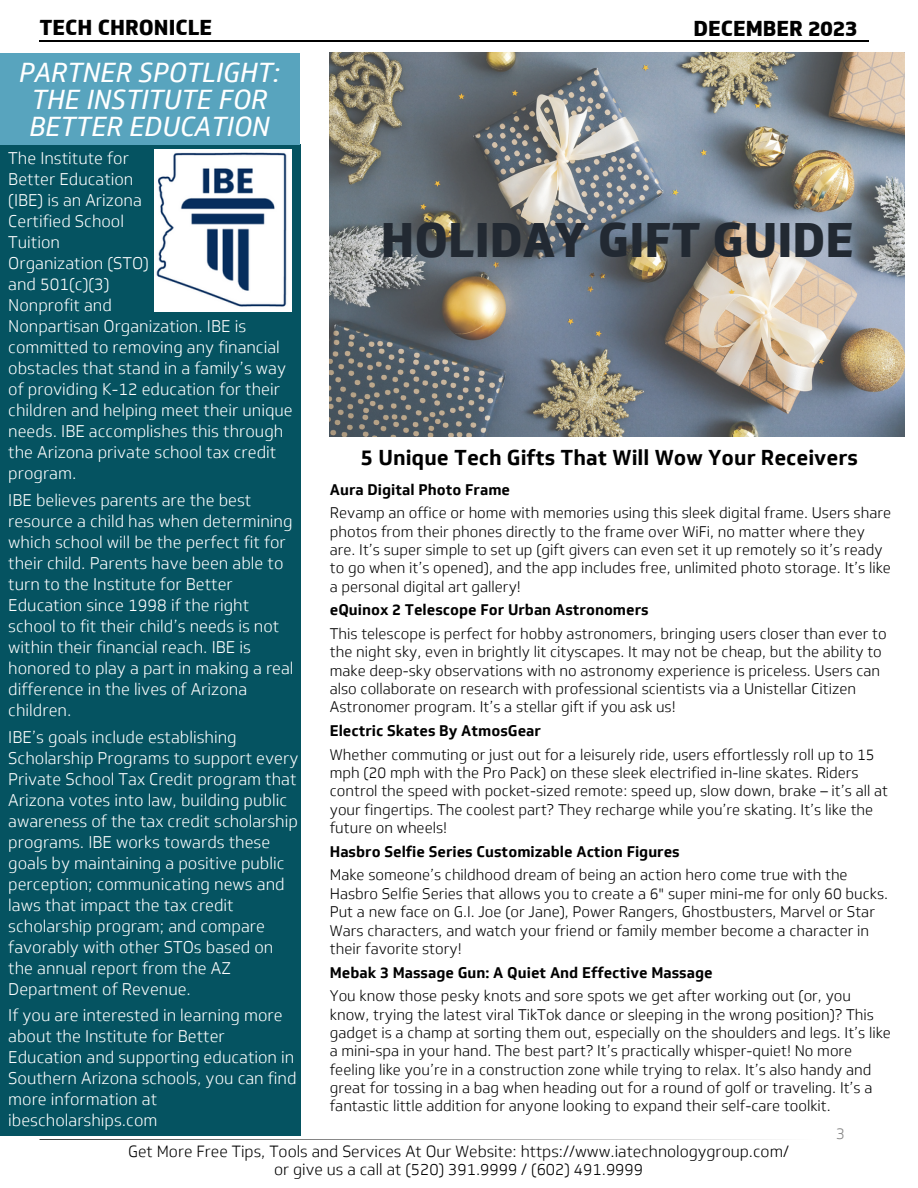
<style>
.page{position:relative;width:918px;height:1188px;background:#fff}
.page>*{position:absolute;margin:0;border:0;box-sizing:border-box;transform-origin:0 0}
.t1{font:800 47.25px "Soleto";color:#222932}
.t2{font:italic 26.7px/27px "Soleto";color:#fff}
.t3{font:700 21px "Soleto";color:#000}
.t4{font:800 21px "Soleto";color:#000}
.t5{font:300 16.5px/21px "Soleto";color:#fff}
.t6{font:300 15.9px "Soleto";color:#000}
.t7{font:300 15.3px "Soleto";color:#898989}
.t8{font:300 15px/18.3px "Soleto";color:#000}
.t9{font:700 15px "Soleto";color:#000}
</style>
<div class="page">
<div style="left:0;top:144px;width:300px;height:992px;background:#055361"></div>
<svg style="left:40px;top:1139px;width:732px;height:1px"></svg>
<hr style="left:40px;top:40px;width:829px;height:2px;background:#000">
<div style="left:0;top:53px;width:300px;height:91px;background:#58a4be"></div>
<img style="left:330px;top:53px;width:575px;height:383px">
<img style="left:154px;top:149px;width:137px;height:162px">
<p class="t4" style="left:40px;top:14px;width:174px">TECH CHRONICLE</p>
<p class="t4" style="left:693px;top:15px;width:166px">DECEMBER 2023</p>
<p class="t2" style="left:19px;top:60px;width:263px">PARTNER SPOTLIGHT:</p>
<p class="t2" style="left:29px;top:87px;width:242px">THE INSTITUTE FOR<br>BETTER EDUCATION</p>
<p class="t5" style="left:8px;top:148px;width:122px">The Institute for</p>
<p class="t5" style="left:8px;top:169px;width:127px">Better Education</p>
<p class="t5" style="left:8px;top:190px;width:135px">(IBE) is an Arizona</p>
<p class="t5" style="left:8px;top:211px;width:117px">Certified School</p>
<p class="t5" style="left:8px;top:232px;width:53px">Tuition</p>
<p class="t5" style="left:8px;top:253px;width:142px">Organization (STO)</p>
<p class="t5" style="left:8px;top:274px;width:103px">and 501(c)(3)</p>
<p class="t5" style="left:8px;top:295px;width:105px">Nonprofit and</p>
<p class="t5" style="left:8px;top:316px;width:286px">Nonpartisan Organization. IBE is committed to removing any financial obstacles that stand in a family’s way of providing K-12 education for their children and helping meet their unique needs. IBE accomplishes this through the Arizona private school tax credit program.</p>
<p class="t5" style="left:8px;top:490px;width:287px">IBE believes parents are the best resource a child has when determining which school will be the perfect fit for their child. Parents have been able to turn to the Institute for Better Education since 1998 if the right school to fit their child’s needs is not within their financial reach. IBE is honored to play a part in making a real difference in the lives of Arizona children.</p>
<p class="t5" style="left:8px;top:726px;width:292px">IBE’s goals include establishing Scholarship Programs to support every Private School Tax Credit program that Arizona votes into law, building public awareness of the tax credit scholarship programs. IBE works towards these goals by maintaining a positive public perception; communicating news and laws that impact the tax credit scholarship program; and compare favorably with other STOs based on the annual report from the AZ Department of Revenue.</p>
<p class="t5" style="left:8px;top:1005px;width:290px">If you are interested in learning more about the Institute for Better Education and supporting education in Southern Arizona schools, you can find more information at</p>
<p class="t5" style="left:8px;top:1110px;width:151px">ibescholarships.com</p>
<p class="t6" style="left:128px;top:1141px;width:662px">Get More Free Tips, Tools and Services At Our Website: https://www.iatechnologygroup.com/</p>
<p class="t6" style="left:274px;top:1159px;width:371px">or give us a call at (520) 391.9999 / (602) 491.9999</p>
<p class="t1" style="left:381px;top:209px;width:475px">HOLIDAY GIFT GUIDE</p>
<p class="t3" style="left:361px;top:443px;width:498px">5 Unique Tech Gifts That Will Wow Your Receivers</p>
<p class="t9" style="left:330px;top:479px;width:182px">Aura Digital Photo Frame</p>
<p class="t8" style="left:330px;top:504px;width:563px">Revamp an office or home with memories using this sleek digital frame. Users share photos from their phones directly to the frame over WiFi, no matter where they are. It’s super simple to set up (gift givers can even set it up remotely so it’s ready to go when it’s opened), and the app includes free, unlimited photo storage. It’s like a personal digital art gallery!</p>
<p class="t9" style="left:330px;top:600px;width:320px">eQuinox 2 Telescope For Urban Astronomers</p>
<p class="t8" style="left:330px;top:625px;width:558px">This telescope is perfect for hobby astronomers, bringing users closer than ever to the night sky, even in brightly lit cityscapes. It may not be cheap, but the ability to make deep-sky observations with no astronomy experience is priceless. Users can also collaborate on research with professional scientists via a Unistellar Citizen Astronomer program. It’s a stellar gift if you ask us!</p>
<p class="t9" style="left:330px;top:721px;width:213px">Electric Skates By AtmosGear</p>
<p class="t8" style="left:330px;top:745px;width:560px">Whether commuting or just out for a leisurely ride, users effortlessly roll up to 15 mph (20 mph with the Pro Pack) on these sleek electrified in-line skates. Riders control the speed with pocket-sized remote: speed up, slow down, brake – it’s all at your fingertips. The coolest part? They recharge while you’re skating. It’s like the future on wheels!</p>
<p class="t9" style="left:330px;top:842px;width:351px">Hasbro Selfie Series Customizable Action Figures</p>
<p class="t8" style="left:330px;top:866px;width:560px">Make someone’s childhood dream of being an action hero come true with the Hasbro Selfie Series that allows you to create a 6" super mini-me for only 60 bucks.<br>Put a new face on G.I. Joe (or Jane), Power Rangers, Ghostbusters, Marvel or Star Wars characters, and watch your friend or family member become a character in their favorite story!</p>
<p class="t9" style="left:330px;top:962px;width:384px">Mebak 3 Massage Gun: A Quiet And Effective Massage</p>
<p class="t8" style="left:330px;top:987px;width:563px">You know those pesky knots and sore spots we get after working out (or, you know, trying the latest viral TikTok dance or sleeping in the wrong position)? This gadget is a champ at sorting them out, especially on the shoulders and legs. It’s like a mini-spa in your hand. The best part? It’s practically whisper-quiet! No more feeling like you’re in a construction zone while trying to relax. It’s also handy and great for tossing in a bag when heading out for a round of golf or traveling. It’s a fantastic little addition for anyone looking to expand their self-care toolkit.</p>
<p class="t7" style="left:836px;top:1124px;width:10px">3</p>
</div>
